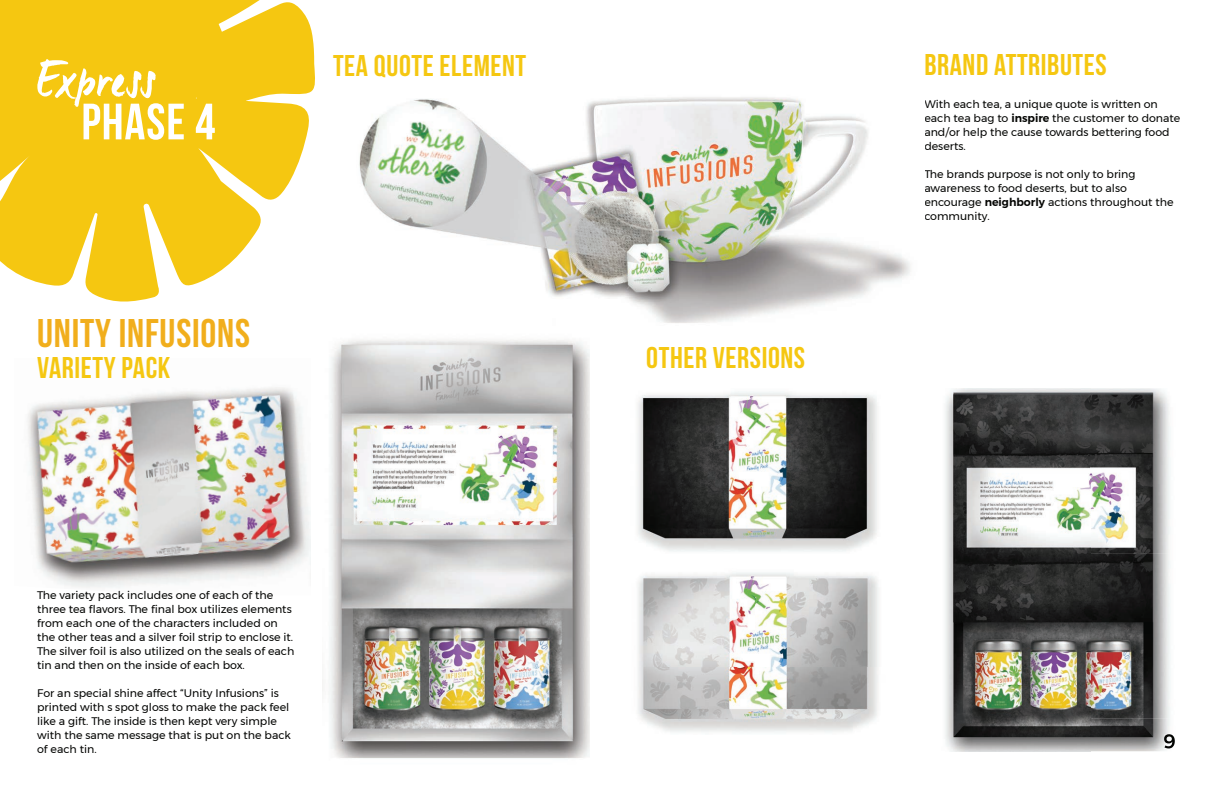
<style>
.page{position:relative;width:1224px;height:792px;background:#fff}
.page>*{position:absolute;margin:0;border:0;box-sizing:border-box;transform-origin:0 0}
.t1{font:51px "Bebas Neue";letter-spacing:.02em;color:#fff}
.t2{font:40px "Bebas Neue";letter-spacing:.02em;color:#f1ae1c}
.t3{font:30px "Bebas Neue";letter-spacing:.02em;color:#f5c711}
.t4{font:11px/14px "Montserrat";color:#040503}
.s1{font-weight:600}
</style>
<div class="page">
<img style="left:27px;top:387px;width:284px;height:201px">
<svg style="left:0;top:0;width:315px;height:302px;fill:#f5c711"></svg>
<svg style="left:37px;top:59px;width:119px;height:48px"></svg>
<img style="left:359px;top:97px;width:551px;height:226px">
<img style="left:329px;top:340px;width:261px;height:419px">
<img style="left:637px;top:392px;width:240px;height:160px">
<img style="left:638px;top:572px;width:241px;height:160px">
<img style="left:945px;top:388px;width:226px;height:363px">
<img style="left:1164px;top:734px;width:11px;height:14px">
<h3 class="t3" style="left:333px;top:49px;width:195px">TEA QUOTE ELEMENT</h3>
<h3 class="t3" style="left:924px;top:48px;width:184px">BRAND ATTRIBUTES</h3>
<h1 class="t1" style="left:82px;top:94px;width:135px">PHASE 4</h1>
<p class="t4" style="left:924px;top:97px;width:258px">With each tea, a unique quote is written on each tea bag to <span class="s1">inspire</span> the customer to donate and/or help the cause towards bettering food deserts.</p>
<p class="t4" style="left:924px;top:167px;width:251px">The brands purpose is not only to bring awareness to food deserts, but to also encourage <span class="s1">neighborly</span> actions throughout the community.</p>
<h2 class="t2" style="left:37px;top:311px;width:214px">UNITY INFUSIONS</h2>
<h3 class="t3" style="left:37px;top:351px;width:135px">VARIETY PACK</h3>
<h3 class="t3" style="left:646px;top:341px;width:160px">OTHER VERSIONS</h3>
<p class="t4" style="left:37px;top:588px;width:259px">The variety pack includes one of each of the three tea flavors. The final box utilizes elements from each one of the characters included on the other teas and a silver foil strip to enclose it.<br>The silver foil is also utilized on the seals of each tin and then on the inside of each box.</p>
<p class="t4" style="left:37px;top:686px;width:255px">For an special shine affect “Unity Infusions” is printed with s spot gloss to make the pack feel like a gift. The inside is then kept very simple with the same message that is put on the back of each tin.</p>
</div>
